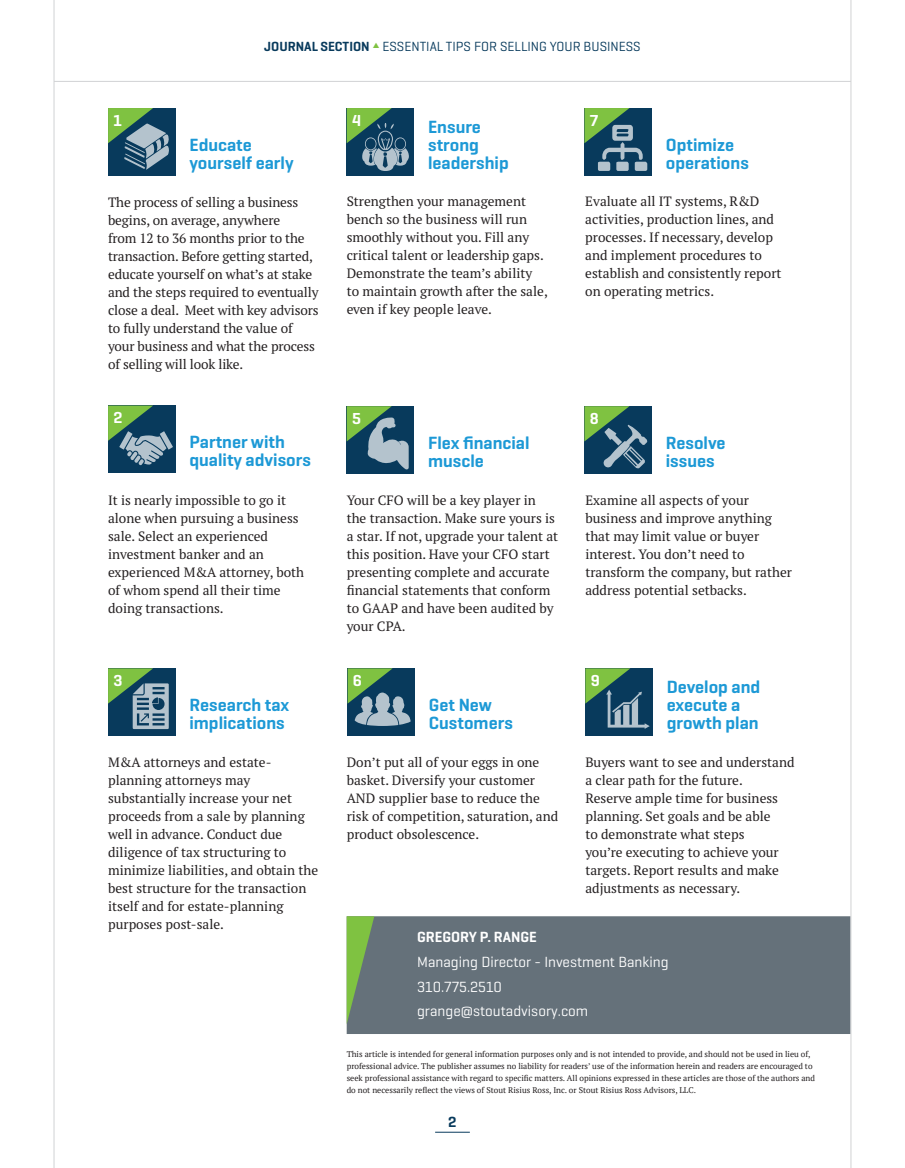
<style>
.page{position:relative;width:905px;height:1168px;background:#fff}
.page>*{position:absolute;margin:0;border:0;box-sizing:border-box;transform-origin:0 0}
.t1{font:600 18px/18px "Geogrotesque";color:#1d99d6}
.t2{font:600 16.2px "Geogrotesque";color:#fff}
.t3{font:15px/24.8px "Geogrotesque";color:#fff}
.t4{font:600 15px "Geogrotesque";color:#fff}
.t5{font:600 15px "Geogrotesque";color:#083a5c}
.t6{font:13.5px/18px "PT Serif Pro";color:#231f20}
.t7{font:13.5px "Geogrotesque";color:#083a5c}
.t8{font:8.25px/12px "PT Serif";color:#231f20}
.s1{font-weight:600}
</style>
<div class="page">
<svg style="left:108px;top:108px;width:67px;height:67px;background:#447171"></svg>
<svg style="left:346px;top:406px;width:68px;height:67px;background:#497574"></svg>
<svg style="left:585px;top:668px;width:67px;height:67px;background:#356567"></svg>
<div style="left:346px;top:916px;width:504px;height:118px;background:#65717a"></div>
<svg style="left:346px;top:916px;width:28px;height:108px;background:#749b60"></svg>
<svg style="left:108px;top:405px;width:67px;height:68px;background:#406d6e"></svg>
<svg style="left:584px;top:406px;width:67px;height:67px;background:#366668"></svg>
<svg style="left:108px;top:668px;width:67px;height:67px;background:#487473"></svg>
<svg style="left:346px;top:108px;width:68px;height:67px;background:#3a696b"></svg>
<svg style="left:347px;top:668px;width:67px;height:67px;background:#487474"></svg>
<svg style="left:584px;top:108px;width:67px;height:67px;background:#3d6b6c"></svg>
<hr style="left:435px;top:1132px;width:35px;height:1px;background:#083a5c">
<hr style="left:54px;top:0;width:1px;height:1168px;background:#d1d2d4">
<hr style="left:850px;top:0;width:1px;height:1168px;background:#d1d2d4">
<hr style="left:54px;top:81px;width:796px;height:1px;background:#d1d2d4">
<p class="t2" style="left:113px;top:110px;width:10px">1</p>
<p class="t7" style="left:264px;top:38px;width:378px"><span class="s1">JOURNAL SECTION</span> <sup>▲</sup> ESSENTIAL TIPS FOR SELLING YOUR BUSINESS</p>
<h1 class="t1" style="left:189px;top:136px;width:106px">Educate yourself early</h1>
<p class="t2" style="left:352px;top:110px;width:11px">4</p>
<h1 class="t1" style="left:428px;top:118px;width:82px">Ensure strong leadership</h1>
<p class="t2" style="left:589px;top:110px;width:10px">7</p>
<h1 class="t1" style="left:665px;top:136px;width:85px">Optimize operations</h1>
<p class="t6" style="left:108px;top:192px;width:212px">The process of selling a business begins, on average, anywhere<br>from 12 to 36 months prior to the transaction. Before getting started, educate yourself on what’s at stake and the steps required to eventually close a deal. Meet with key advisors to fully understand the value of your business and what the process of selling will look like.</p>
<p class="t6" style="left:347px;top:192px;width:203px">Strengthen your management bench so the business will run smoothly without you. Fill any critical talent or leadership gaps.<br>Demonstrate the team’s ability to maintain growth after the sale, even if key people leave.</p>
<p class="t6" style="left:585px;top:192px;width:198px">Evaluate all IT systems, R&amp;D activities, production lines, and processes. If necessary, develop and implement procedures to establish and consistently report on operating metrics.</p>
<p class="t2" style="left:113px;top:407px;width:11px">2</p>
<h1 class="t1" style="left:189px;top:433px;width:123px">Partner with quality advisors</h1>
<p class="t2" style="left:352px;top:408px;width:10px">5</p>
<h1 class="t1" style="left:428px;top:434px;width:103px">Flex financial muscle</h1>
<p class="t2" style="left:589px;top:408px;width:10px">8</p>
<h1 class="t1" style="left:665px;top:434px;width:61px">Resolve issues</h1>
<p class="t6" style="left:108px;top:490px;width:197px">It is nearly impossible to go it alone when pursuing a business sale. Select an experienced investment banker and an experienced M&amp;A attorney, both of whom spend all their time doing transactions.</p>
<p class="t6" style="left:347px;top:490px;width:213px">Your CFO will be a key player in the transaction. Make sure yours is a star. If not, upgrade your talent at this position. Have your CFO start presenting complete and accurate financial statements that conform to GAAP and have been audited by your CPA.</p>
<p class="t6" style="left:585px;top:490px;width:208px">Examine all aspects of your business and improve anything that may limit value or buyer interest. You don’t need to transform the company, but rather address potential setbacks.</p>
<p class="t2" style="left:113px;top:670px;width:11px">3</p>
<p class="t2" style="left:113px;top:670px;width:10px">7</p>
<h1 class="t1" style="left:189px;top:696px;width:101px">Research tax implications</h1>
<p class="t2" style="left:353px;top:670px;width:11px">6</p>
<h1 class="t1" style="left:429px;top:696px;width:85px">Get New<br>Customers</h1>
<p class="t2" style="left:590px;top:670px;width:11px">9</p>
<h1 class="t1" style="left:666px;top:678px;width:95px">Develop and execute a growth plan</h1>
<p class="t6" style="left:108px;top:752px;width:211px">M&amp;A attorneys and estate&shy;planning attorneys may substantially increase your net proceeds from a sale by planning well in advance. Conduct due diligence of tax structuring to minimize liabilities, and obtain the best structure for the transaction itself and for estate-planning purposes post-sale.</p>
<p class="t6" style="left:347px;top:752px;width:213px">Don’t put all of your eggs in one basket. Diversify your customer<br>AND supplier base to reduce the risk of competition, saturation, and product obsolescence.</p>
<p class="t6" style="left:585px;top:752px;width:211px">Buyers want to see and understand a clear path for the future.<br>Reserve ample time for business planning. Set goals and be able<br>to demonstrate what steps<br>you’re executing to achieve your targets. Report results and make adjustments as necessary.</p>
<p class="t4" style="left:417px;top:928px;width:121px">GREGORY P. RANGE</p>
<p class="t3" style="left:417px;top:948px;width:253px">Managing Director - Investment Banking<br>310.775.2510 grange@stoutadvisory.com</p>
<p class="t8" style="left:346px;top:1047px;width:470px">This article is intended for general information purposes only and is not intended to provide, and should not be used in lieu of, professional advice. The publisher assumes no liability for readers’ use of the information herein and readers are encouraged to seek professional assistance with regard to specific matters. All opinions expressed in these articles are those of the authors and do not necessarily reflect the views of Stout Risius Ross, Inc. or Stout Risius Ross Advisors, LLC.</p>
<p class="t5" style="left:448px;top:1113px;width:10px">2</p>
</div>
